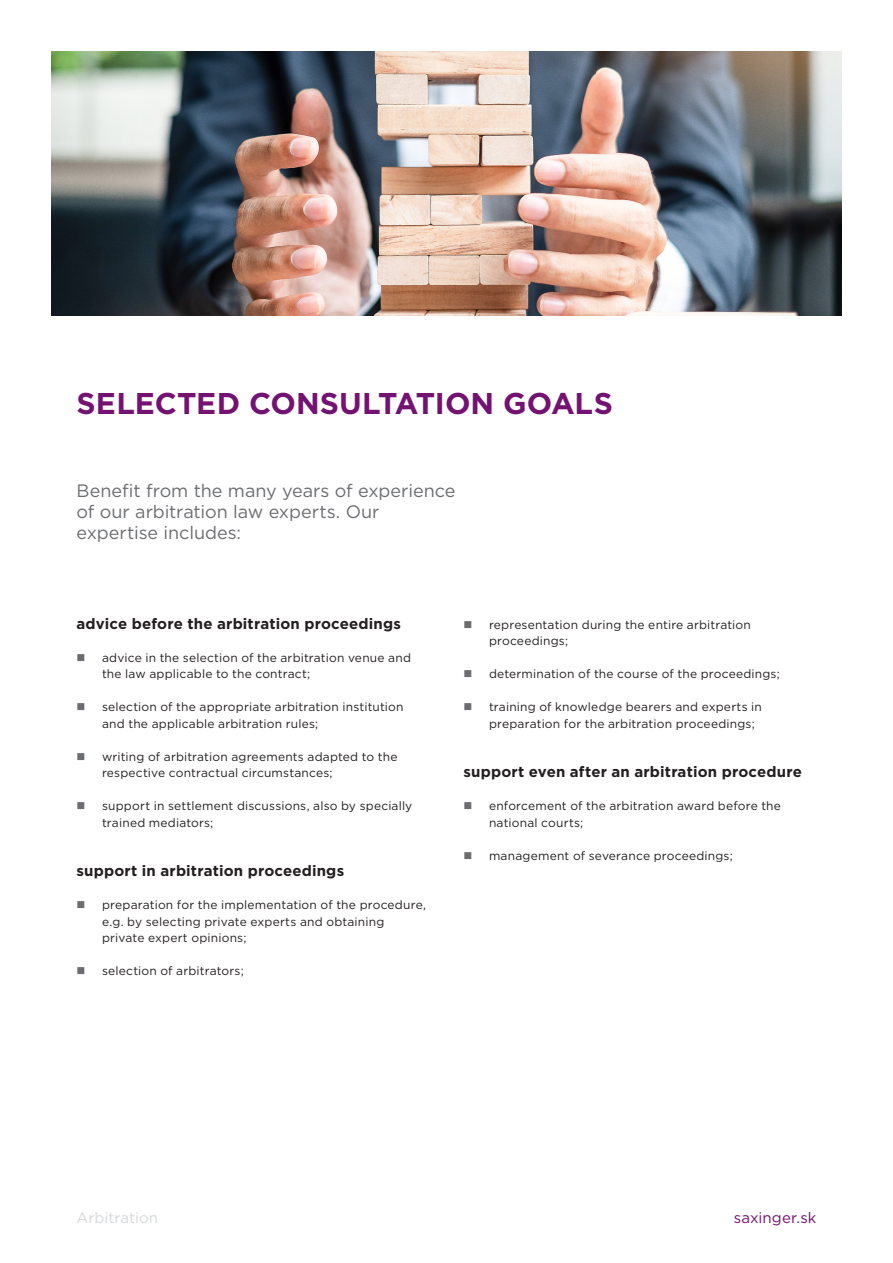
<style>
.page{position:relative;width:893px;height:1263px;background:#fff}
.page>*{position:absolute;margin:0;border:0;box-sizing:border-box;transform-origin:0 0}
.t1{font:700 30px "Gotham";color:#741272}
.Überschrift{font:18px/21px "Gotham";letter-spacing:-.005em;color:#6c6d70}
.SCWP_Bullets_Title{font:700 15px "Gotham";letter-spacing:.01em;color:#231f20}
.BF_Name{font:15px "Gotham";color:#d6d7d9}
.t2{font:15px "Gotham";letter-spacing:.005em;color:#741272}
.t3{font:12px/16.5px "Gotham";letter-spacing:.015em;color:#231f20}
</style>
<div class="page">
<img style="left:51px;top:51px;width:791px;height:264px">
<h2 class="t1" style="left:77px;top:384px;width:538px">SELECTED CONSULTATION GOALS</h2>
<p class="Überschrift" style="left:77px;top:479px;width:380px">Benefit from the many years of experience of our arbitration law experts. Our expertise includes:</p>
<p class="SCWP_Bullets_Title" style="left:77px;top:613px;width:326px">advice before the arbitration proceedings</p>
<p class="t3" style="left:102px;top:649px;width:310px">advice in the selection of the arbitration venue and the law applicable to the contract;</p>
<p class="t3" style="left:102px;top:698px;width:303px">selection of the appropriate arbitration institution and the applicable arbitration rules;</p>
<p class="t3" style="left:102px;top:748px;width:297px">writing of arbitration agreements adapted to the respective contractual circumstances;</p>
<p class="t3" style="left:102px;top:797px;width:312px">support in settlement discussions, also by specially trained mediators;</p>
<p class="SCWP_Bullets_Title" style="left:77px;top:861px;width:269px">support in arbitration proceedings</p>
<p class="t3" style="left:102px;top:896px;width:325px">preparation for the implementation of the procedure, e.g. by selecting private experts and obtaining private expert opinions;</p>
<p class="t3" style="left:102px;top:962px;width:143px">selection of arbitrators;</p>
<p class="t3" style="left:489px;top:616px;width:263px">representation during the entire arbitration proceedings;</p>
<p class="t3" style="left:489px;top:665px;width:292px">determination of the course of the proceedings;</p>
<p class="t3" style="left:489px;top:698px;width:274px">training of knowledge bearers and experts in preparation for the arbitration proceedings;</p>
<p class="SCWP_Bullets_Title" style="left:463px;top:762px;width:340px">support even after an arbitration procedure</p>
<p class="t3" style="left:489px;top:797px;width:294px">enforcement of the arbitration award before the national courts;</p>
<p class="t3" style="left:489px;top:847px;width:245px">management of severance proceedings;</p>
<p class="BF_Name" style="left:77px;top:1208px;width:83px">Arbitration</p>
<p class="t2" style="left:734px;top:1208px;width:84px">saxinger.sk</p>
</div>
